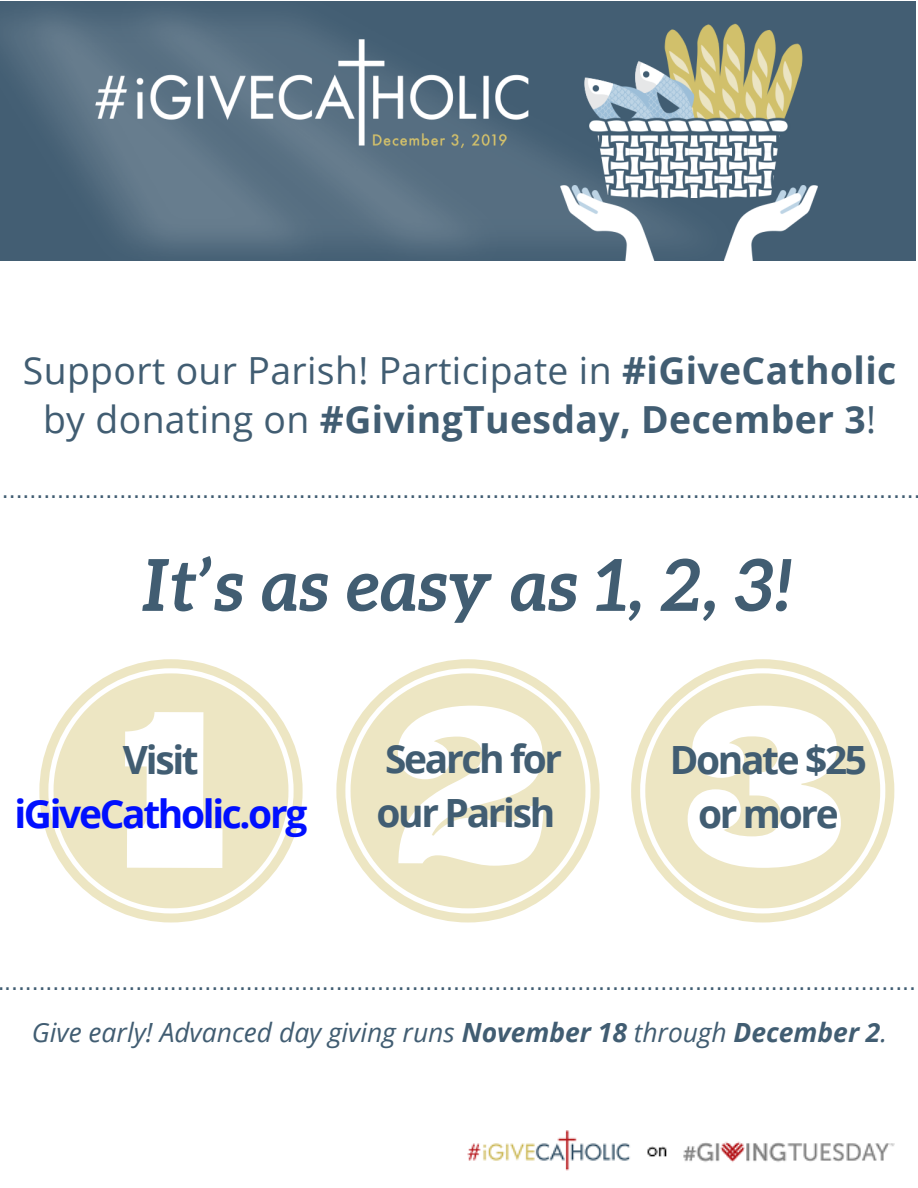
<style>
.page{position:relative;width:918px;height:1188px;background:#fff}
.page>*{position:absolute;margin:0;border:0;box-sizing:border-box;transform-origin:0 0}
.t1{font:italic 700 71.55px "Aleo";color:#415d72}
.t2{font:700 38.85px/54px "Open Sans";letter-spacing:-.06em;color:#415d72}
.t3{font:700 38.85px "Open Sans";letter-spacing:-.06em;color:#000fff}
.t4{font:37.35px/48.3px "Open Sans";letter-spacing:.01em;color:#415d72;text-align:center}
.t5{font:italic 26.4px "Open Sans";color:#415d72}
.t6{font:24.9px "Arimo";color:#415d72}
.s1{font-weight:700}
</style>
<div class="page">
<svg style="left:39px;top:659px;width:264px;height:263px;fill:#ede6c3"></svg>
<svg style="left:125px;top:712px;width:98px;height:156px"></svg>
<svg style="left:336px;top:659px;width:264px;height:263px;fill:#ede6c3"></svg>
<svg style="left:398px;top:706px;width:145px;height:160px"></svg>
<svg style="left:631px;top:659px;width:263px;height:263px;fill:#ede6c3"></svg>
<svg style="left:688px;top:706px;width:153px;height:162px"></svg>
<img style="left:467px;top:1130px;width:427px;height:41px">
<img style="left:0;top:1px;width:916px;height:260px">
<h3 class="t4" style="left:23px;top:346px;width:875px">Support our Parish! Participate in <span class="s1">#iGiveCatholic </span>by donating on <span class="s1">#GivingTuesday, December 3</span>!</h3>
<p class="t6" style="left:2px;top:476px;width:920px">.....................................................................................................................................</p>
<h1 class="t1" style="left:141px;top:544px;width:653px">It’s as easy as 1, 2, 3!</h1>
<h2 class="t2" style="left:123px;top:732px;width:77px">Visit</h2>
<h2 class="t3" style="left:14px;top:787px;width:294px">iGiveCatholic.org</h2>
<h2 class="t2" style="left:377px;top:731px;width:187px">Search for our Parish</h2>
<h2 class="t2" style="left:670px;top:732px;width:199px;text-align:center">Donate $25 or more</h2>
<p class="t6" style="left:-3px;top:967px;width:920px">.....................................................................................................................................</p>
<p class="t5" style="left:32px;top:1014px;width:857px">Give early! Advanced day giving runs <span class="s1">November 18</span> through <span class="s1">December 2</span>.</p>
</div>
